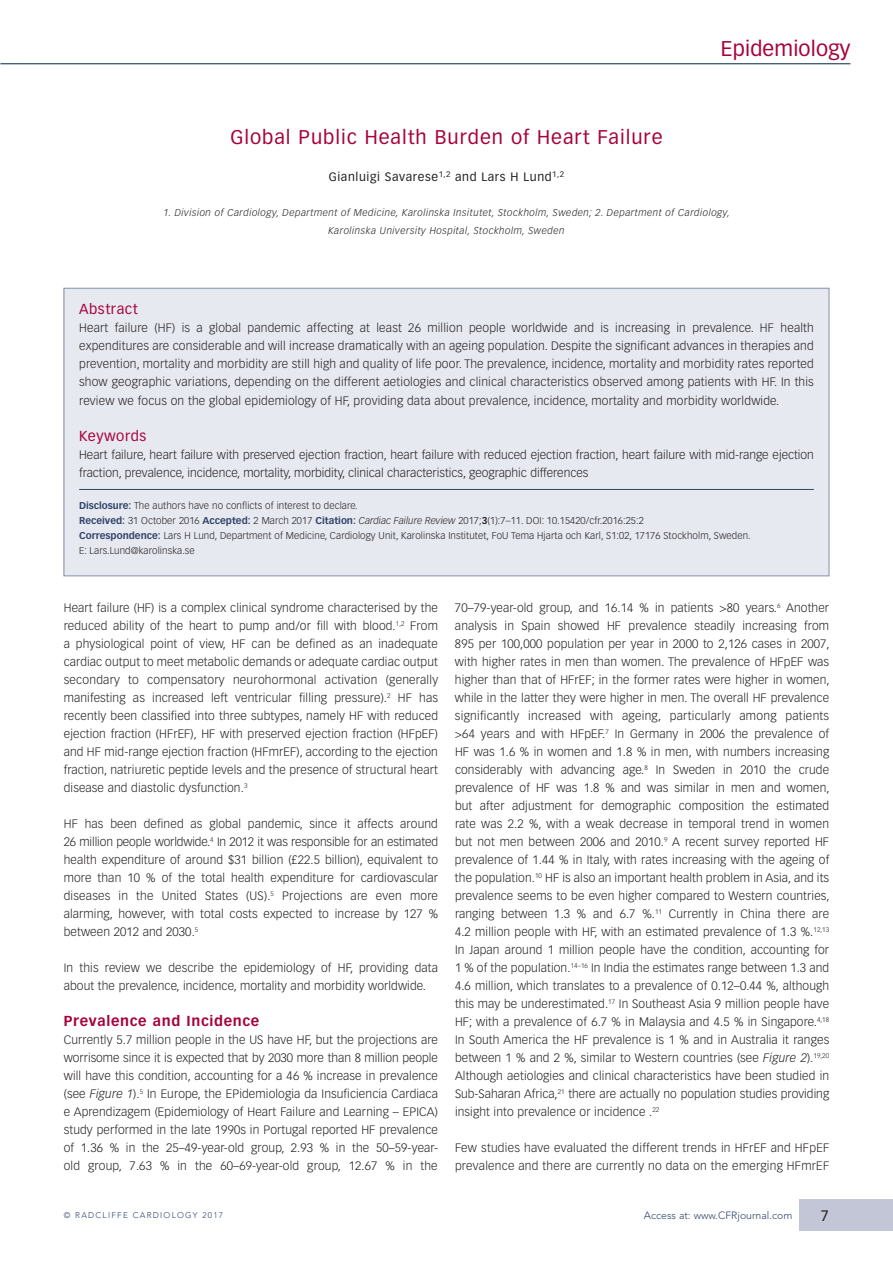
<style>
.page{position:relative;width:893px;height:1263px;background:#fff}
.page>*{position:absolute;margin:0;border:0;box-sizing:border-box;transform-origin:0 0}
.t1{font:21px "Vectora LT Std";letter-spacing:.01em;color:#a7023c}
.t2{font:19.5px "Vectora LT Std";letter-spacing:.05em;color:#a7023c}
.t3{font:15px "Avenir LT Std";color:#231f20}
.t4{font:700 14.25px "Vectora LT Std";letter-spacing:.05em;color:#a7023c}
.t5{font:14.25px "Vectora LT Std";letter-spacing:.04em;color:#a7023c}
.t6{font:300 12px/18px "Vectora LT Std";letter-spacing:.01em;color:#231f20;text-align:justify}
.t7{font:12px "Vectora LT Std";letter-spacing:.05em;color:#231f20}
.t8{font:300 10.5px "Avenir LT Std";color:#30446a}
.t9{font:300 9.75px/15px "Vectora LT Std";letter-spacing:.01em;color:#231f20}
.t10{font:italic 300 9.75px/18px "Vectora LT Std";letter-spacing:.05em;color:#231f20;text-align:center}
.t11{font:300 8.25px "Avenir LT Std";letter-spacing:.15em;color:#30446a}
.s1{font-weight:700;color:#30446a}
.s2{font-style:italic}
.s3{font-weight:700}
</style>
<div class="page">
<div style="left:799px;top:1199px;width:94px;height:32px;background:#c3c6d7"></div>
<hr style="left:0;top:64px;width:850px;height:1px;background:#00214c">
<div style="left:64px;top:288px;width:765px;height:288px;background:#e7e9f0"></div>
<hr style="left:79px;top:489px;width:735px;height:1px;background:#30446a">
<h1 class="t1" style="left:721px;top:36px;width:131px">Epidemiology</h1>
<h2 class="t2" style="left:230px;top:126px;width:434px">Global Public Health Burden of Heart Failure</h2>
<p class="t7" style="left:329px;top:169px;width:237px">Gianluigi Savarese<sup>1,2</sup> and Lars H Lund<sup>1,2</sup></p>
<p class="t10" style="left:163px;top:203px;width:568px">1. Division of Cardiology, Department of Medicine, Karolinska Insitutet, Stockholm, Sweden; 2. Department of Cardiology,<br>Karolinska University Hospital, Stockholm, Sweden</p>
<p class="t5" style="left:79px;top:301px;width:60px">Abstract</p>
<p class="t6" style="left:79px;top:319px;width:736px">Heart failure (HF) is a global pandemic affecting at least 26 million people worldwide and is increasing in prevalence. HF health expenditures are considerable and will increase dramatically with an ageing population. Despite the significant advances in therapies and prevention, mortality and morbidity are still high and quality of life poor. The prevalence, incidence, mortality and morbidity rates reported show geographic variations, depending on the different aetiologies and clinical characteristics observed among patients with HF. In this review we focus on the global epidemiology of HF, providing data about prevalence, incidence, mortality and morbidity worldwide.</p>
<p class="t5" style="left:79px;top:427px;width:69px">Keywords</p>
<p class="t6" style="left:79px;top:445px;width:736px">Heart failure, heart failure with preserved ejection fraction, heart failure with reduced ejection fraction, heart failure with mid-range ejection fraction, prevalence, incidence, mortality, morbidity, clinical characteristics, geographic differences</p>
<p class="t9" style="left:79px;top:498px;width:673px"><span class="s1">Disclosure:</span> The authors have no conflicts of interest to declare.<br><span class="s1">Received:</span> 31 October 2016 <span class="s1">Accepted:</span> 2 March 2017 <span class="s1">Citation:</span> <span class="s2">Cardiac Failure Review</span> 2017;<span class="s3">3</span>(1):7–11. DOI: 10.15420/cfr.2016:25:2<br><span class="s1">Correspondence:</span> Lars H Lund, Department of Medicine, Cardiology Unit, Karolinska Institutet, FoU Tema Hjarta och Karl, S1:02, 17176 Stockholm, Sweden.<br>E: Lars.Lund@karolinska.se</p>
<p class="t6" style="left:64px;top:599px;width:376px">Heart failure (HF) is a complex clinical syndrome characterised by the reduced ability of the heart to pump and/or fill with blood.<sup>1,2</sup> From a physiological point of view, HF can be defined as an inadequate cardiac output to meet metabolic demands or adequate cardiac output secondary to compensatory neurohormonal activation (generally manifesting as increased left ventricular filling pressure).<sup>2</sup> HF has recently been classified into three subtypes, namely HF with reduced ejection fraction (HFrEF), HF with preserved ejection fraction (HFpEF) and HF mid-range ejection fraction (HFmrEF), according to the ejection fraction, natriuretic peptide levels and the presence of structural heart disease and diastolic dysfunction.<sup>3</sup></p>
<p class="t6" style="left:64px;top:815px;width:376px">HF has been defined as global pandemic, since it affects around 26 million people worldwide.<sup>4</sup> In 2012 it was responsible for an estimated health expenditure of around $31 billion (£22.5 billion), equivalent to more than 10 % of the total health expenditure for cardiovascular diseases in the United States (US).<sup>5</sup> Projections are even more alarming, however, with total costs expected to increase by 127 % between 2012 and 2030.<sup>5</sup></p>
<p class="t6" style="left:64px;top:959px;width:376px">In this review we describe the epidemiology of HF, providing data about the prevalence, incidence, mortality and morbidity worldwide.</p>
<p class="t4" style="left:64px;top:1012px;width:197px">Prevalence and Incidence</p>
<p class="t6" style="left:64px;top:1031px;width:376px">Currently 5.7 million people in the US have HF, but the projections are worrisome since it is expected that by 2030 more than 8 million people will have this condition, accounting for a 46 % increase in prevalence (see <span class="s2">Figure 1</span>).<sup>5</sup> In Europe, the EPidemiologia da Insuficiencia Cardiaca e Aprendizagem (Epidemiology of Heart Failure and Learning – EPICA) study performed in the late 1990s in Portugal reported HF prevalence of 1.36 % in the 25–49-year-old group, 2.93 % in the 50–59-year&shy;old group, 7.63 % in the 60–69-year-old group, 12.67 % in the</p>
<p class="t6" style="left:455px;top:599px;width:376px">70–79-year-old group, and 16.14 % in patients &gt;80 years.<sup>6</sup> Another analysis in Spain showed HF prevalence steadily increasing from 895 per 100,000 population per year in 2000 to 2,126 cases in 2007, with higher rates in men than women. The prevalence of HFpEF was higher than that of HFrEF; in the former rates were higher in women, while in the latter they were higher in men. The overall HF prevalence significantly increased with ageing, particularly among patients &gt;64 years and with HFpEF.<sup>7</sup> In Germany in 2006 the prevalence of HF was 1.6 % in women and 1.8 % in men, with numbers increasing considerably with advancing age.<sup>8</sup> In Sweden in 2010 the crude prevalence of HF was 1.8 % and was similar in men and women, but after adjustment for demographic composition the estimated rate was 2.2 %, with a weak decrease in temporal trend in women but not men between 2006 and 2010.<sup>9</sup> A recent survey reported HF prevalence of 1.44 % in Italy, with rates increasing with the ageing of the population.<sup>10</sup> HF is also an important health problem in Asia, and its prevalence seems to be even higher compared to Western countries, ranging between 1.3 % and 6.7 %.<sup>11</sup> Currently in China there are 4.2 million people with HF, with an estimated prevalence of 1.3 %.<sup>12,13<br></sup>In Japan around 1 million people have the condition, accounting for 1 % of the population.<sup>14–16</sup> In India the estimates range between 1.3 and 4.6 million, which translates to a prevalence of 0.12–0.44 %, although this may be underestimated.<sup>17</sup> In Southeast Asia 9 million people have HF; with a prevalence of 6.7 % in Malaysia and 4.5 % in Singapore.<sup>4,18<br></sup>In South America the HF prevalence is 1 % and in Australia it ranges between 1 % and 2 %, similar to Western countries (see <span class="s2">Figure 2</span>).<sup>19,20<br></sup>Although aetiologies and clinical characteristics have been studied in Sub-Saharan Africa,<sup>21</sup> there are actually no population studies providing insight into prevalence or incidence .<sup>22</sup></p>
<p class="t6" style="left:455px;top:1139px;width:376px">Few studies have evaluated the different trends in HFrEF and HFpEF prevalence and there are currently no data on the emerging HFmrEF</p>
<p class="t11" style="left:64px;top:1210px;width:161px">© RADCLIFFE CARDIOLOGY 2017</p>
<p class="t3" style="left:821px;top:1207px;width:10px">7</p>
<p class="t8" style="left:644px;top:1209px;width:150px">Access at: www.CFRjournal.com</p>
</div>
